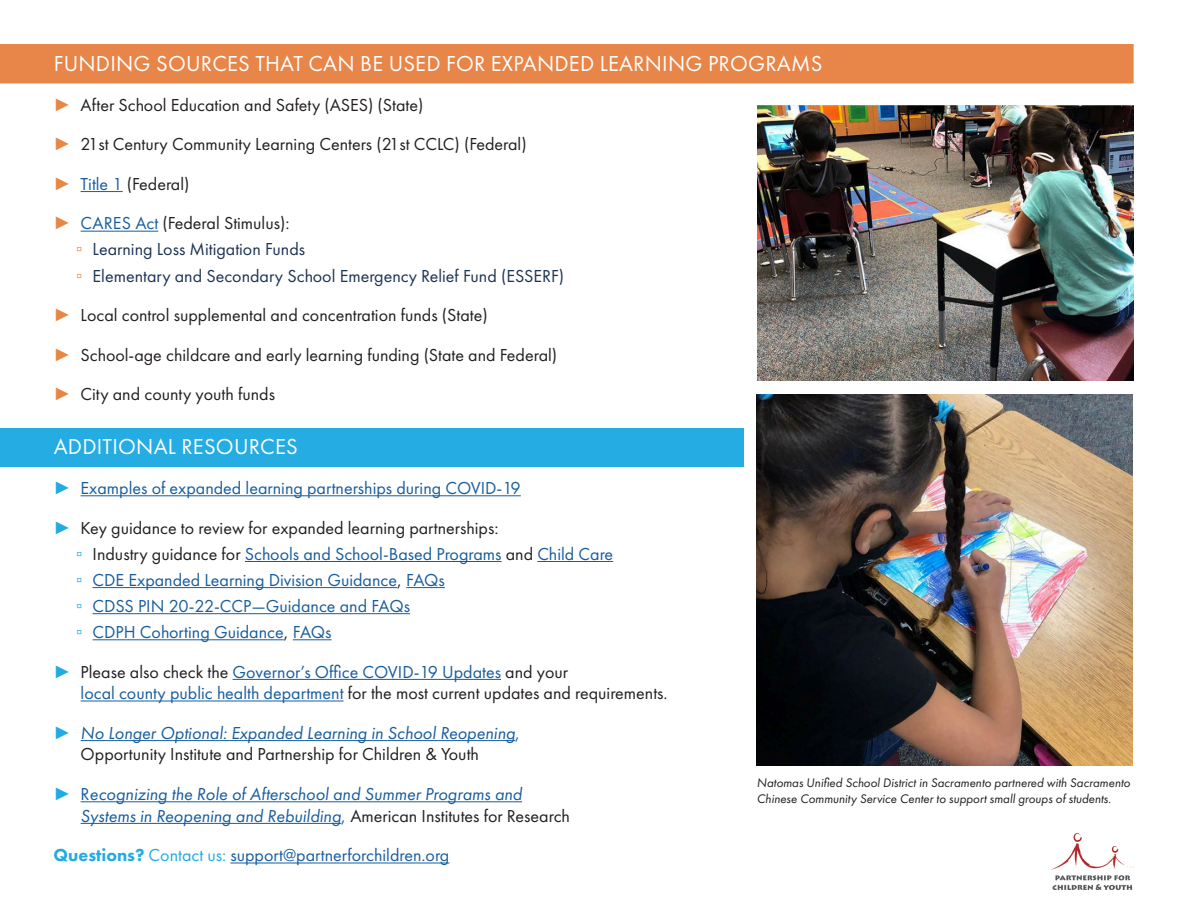
<style>
.page{position:relative;width:1188px;height:918px;background:#fff}
.page>*{position:absolute;margin:0;border:0;box-sizing:border-box;transform-origin:0 0}
.t1{font:22.5px "Futura PT";letter-spacing:.01em;color:#fff}
.t2{font:18px/21.6px "Futura PT";color:#231f20}
.t3{font:18px "Futura PT";color:#175d9e}
.t4{font:italic 18px/21.6px "Futura PT";color:#175d9e}
.t5{font:18px "Futura PT";color:#1d3454}
.t6{font:italic 12.9px/15.5px "Futura PT";color:#231f20}
.s1{font-family:"Impact";color:#e98645}
.s2{color:#175d9e}
.s3{font-family:"Impact";color:#22abe2}
.s4{color:#231f20}
.s5{font-style:italic;color:#175d9e}
.s6{font-family:"Impact";font-style:normal;color:#22abe2}
.s7{font-style:normal}
.s8{font-style:normal;color:#231f20}
.s9{font-weight:800;color:#22abe2}
.s10{color:#22abe2}
</style>
<div class="page">
<div style="left:0;top:45px;width:1133px;height:38px;background:#e88548"></div>
<div style="left:0;top:44px;width:1134px;height:39px;border:2px solid #e88548"></div>
<hr style="left:81px;top:191px;width:42px;height:1px;background:#175d9e">
<hr style="left:81px;top:231px;width:77px;height:1px;background:#175d9e">
<div style="left:0;top:428px;width:743px;height:39px;background:#24ace3"></div>
<hr style="left:81px;top:495px;width:440px;height:1px;background:#175d9e">
<hr style="left:245px;top:561px;width:257px;height:1px;background:#175d9e">
<hr style="left:537px;top:561px;width:76px;height:1px;background:#175d9e">
<hr style="left:93px;top:587px;width:304px;height:1px;background:#175d9e">
<hr style="left:406px;top:587px;width:39px;height:1px;background:#175d9e">
<hr style="left:93px;top:613px;width:317px;height:1px;background:#175d9e">
<hr style="left:93px;top:639px;width:191px;height:1px;background:#175d9e">
<hr style="left:293px;top:639px;width:39px;height:1px;background:#175d9e">
<hr style="left:233px;top:679px;width:268px;height:1px;background:#175d9e">
<hr style="left:81px;top:701px;width:263px;height:1px;background:#175d9e">
<hr style="left:81px;top:740px;width:434px;height:1px;background:#175d9e">
<hr style="left:81px;top:801px;width:441px;height:1px;background:#175d9e">
<hr style="left:81px;top:823px;width:260px;height:1px;background:#175d9e">
<hr style="left:230px;top:863px;width:219px;height:1px;background:#175d9e">
<img style="left:757px;top:394px;width:376px;height:371px">
<img style="left:758px;top:105px;width:376px;height:276px">
<img style="left:1051px;top:834px;width:83px;height:55px">
<p class="t1" style="left:54px;top:50px;width:770px">FUNDING SOURCES THAT CAN BE USED FOR EXPANDED LEARNING PROGRAMS</p>
<p class="t2" style="left:54px;top:94px;width:371px"><span class="s1">►</span> After School Education and Safety (ASES) (State)</p>
<p class="t2" style="left:54px;top:133px;width:475px"><span class="s1">►</span> 21st Century Community Learning Centers (21st CCLC) (Federal)</p>
<p class="t2" style="left:54px;top:173px;width:137px"><span class="s1">►</span> <span class="s2">Title 1</span> (Federal)</p>
<p class="t2" style="left:54px;top:212px;width:237px"><span class="s1">►</span> <span class="s2">CARES Act</span> (Federal Stimulus):</p>
<p class="t5" style="left:76px;top:239px;width:231px"><span class="s1">▫</span> Learning Loss Mitigation Funds</p>
<p class="t5" style="left:76px;top:265px;width:490px"><span class="s1">▫</span> Elementary and Secondary School Emergency Relief Fund (ESSERF)</p>
<p class="t2" style="left:54px;top:304px;width:436px"><span class="s1">►</span> Local control supplemental and concentration funds (State)</p>
<p class="t2" style="left:54px;top:344px;width:505px"><span class="s1">►</span> School-age childcare and early learning funding (State and Federal)</p>
<p class="t2" style="left:54px;top:383px;width:223px"><span class="s1">►</span> City and county youth funds</p>
<p class="t1" style="left:54px;top:434px;width:246px">ADDITIONAL RESOURCES</p>
<p class="t3" style="left:54px;top:477px;width:469px"><span class="s3">►</span> Examples of expanded learning partnerships during COVID-19</p>
<p class="t2" style="left:54px;top:517px;width:446px"><span class="s3">►</span> Key guidance to review for expanded learning partnerships:</p>
<p class="t3" style="left:76px;top:543px;width:539px"><span class="s3">▫</span> <span class="s4">Industry guidance for</span> Schools and School-Based Programs <span class="s4">and</span> Child Care</p>
<p class="t3" style="left:76px;top:569px;width:370px"><span class="s3">▫</span> CDE Expanded Learning Division Guidance<span class="s4">,</span> FAQs</p>
<p class="t3" style="left:76px;top:595px;width:335px"><span class="s3">▫</span> CDSS PIN 20-22-CCP—Guidance and FAQs</p>
<p class="t3" style="left:76px;top:621px;width:257px"><span class="s3">▫</span> CDPH Cohorting Guidance<span class="s4">,</span> FAQs</p>
<p class="t2" style="left:81px;top:661px;width:589px;text-indent:-27px"><span class="s3">►</span> Please also check the <span class="s2">Governor’s Office COVID-19 Updates</span> and your<br><span class="s2">local county public health department</span> for the most current updates and requirements.</p>
<p class="t2" style="left:81px;top:722px;width:441px;text-indent:-27px"><span class="s3">►</span> <span class="s5">No Longer Optional: Expanded Learning in School Reopening</span><span class="s2">,<br></span>Opportunity Institute and Partnership for Children &amp; Youth</p>
<p class="t4" style="left:81px;top:783px;width:491px;text-indent:-27px"><span class="s6">►</span> <span class="s7">R</span>ecognizing the Role of Afterschool and Summer Programs and<br>Systems in Reopening and Rebuilding<span class="s7">,</span> <span class="s8">American Institutes for Research</span></p>
<p class="t3" style="left:54px;top:845px;width:397px"><span class="s9">Questions?</span> <span class="s10">Contact us:</span> support@partnerforchildren.org</p>
<p class="t6" style="left:757px;top:775px;width:375px">Natomas Unified School District in Sacramento partnered with Sacramento<br>Chinese Community Service Center to support small groups of students.</p>
</div>
